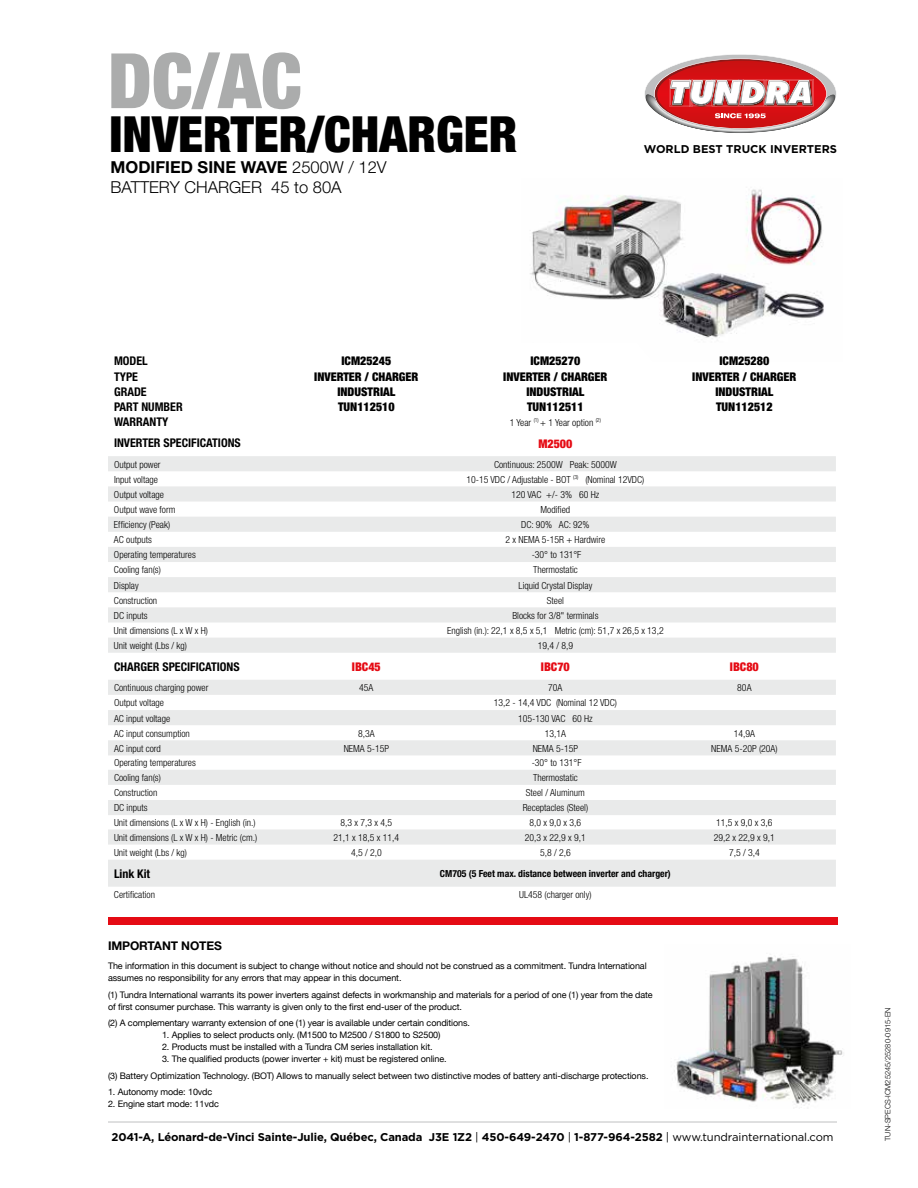
<style>
.page{position:relative;width:918px;height:1188px;background:#fff}
.page>*{position:absolute;margin:0;border:0;box-sizing:border-box;transform-origin:0 0}
.t1{font:900 condensed 76.5px "Helvetica Neue";color:#abacac}
.t2{font:900 condensed 49.95px "Helvetica Neue";color:#000}
.t3{font:300 16.5px/19.8px "Helvetica Neue";color:#000}
.t4{font:900 condensed 12px "Helvetica Neue";color:#000}
.t5{font:700 condensed 12px "Helvetica Neue";color:#000}
.t6{font:900 condensed 12px "Helvetica Neue";color:#e50b14}
.t7{font:700 12px "Helvetica Neue";letter-spacing:-.01em;color:#000}
.t8{font:700 11.25px "Gotham";letter-spacing:-.01em;color:#000}
.t9{font:300 condensed 9.75px "Helvetica Neue";color:#000}
.t10{font:700 condensed 9.75px "Helvetica Neue";color:#000}
.t11{font:9px/12px "Helvetica Neue";letter-spacing:-.01em;color:#000}
.t12{font:300 7.5px "Helvetica Neue";color:#000}
.s1{font-weight:700}
.s2{font-weight:400}
</style>
<div class="page">
<svg style="left:644px;top:54px;width:192px;height:79px"></svg>
<img style="left:674px;top:956px;width:169px;height:152px">
<div style="left:108px;top:917px;width:729px;height:7px;background:#e50b14"></div>
<hr style="left:108px;top:1122px;width:729px;height:1px;background:#bfc0c1">
<img style="left:530px;top:189px;width:294px;height:149px">
<svg style="left:108px;top:456px;width:728px;height:431px;fill:#edeeee"></svg>
<h1 class="t1" style="left:108px;top:34px;width:196px">DC/AC</h1>
<h2 class="t2" style="left:110px;top:103px;width:409px">INVERTER/CHARGER</h2>
<h3 class="t3" style="left:111px;top:157px;width:278px"><span class="s1">MODIFIED SINE WAVE</span> 2500W / 12V<br>BATTERY CHARGER 45 to 80A</h3>
<p class="t8" style="left:644px;top:142px;width:195px">WORLD BEST TRUCK INVERTERS</p>
<p class="t5" style="left:114px;top:354px;width:35px">MODEL</p>
<p class="t4" style="left:341px;top:354px;width:51px">ICM25245</p>
<p class="t4" style="left:530px;top:354px;width:51px">ICM25270</p>
<p class="t4" style="left:719px;top:354px;width:51px">ICM25280</p>
<p class="t5" style="left:114px;top:369px;width:25px">TYPE</p>
<p class="t4" style="left:314px;top:369px;width:106px">INVERTER / CHARGER</p>
<p class="t4" style="left:503px;top:369px;width:106px">INVERTER / CHARGER</p>
<p class="t4" style="left:692px;top:369px;width:106px">INVERTER / CHARGER</p>
<p class="t5" style="left:114px;top:385px;width:34px">GRADE</p>
<p class="t4" style="left:337px;top:385px;width:60px">INDUSTRIAL</p>
<p class="t4" style="left:526px;top:385px;width:60px">INDUSTRIAL</p>
<p class="t4" style="left:715px;top:385px;width:60px">INDUSTRIAL</p>
<p class="t5" style="left:114px;top:400px;width:70px">PART NUMBER</p>
<p class="t4" style="left:338px;top:400px;width:58px">TUN112510</p>
<p class="t4" style="left:527px;top:400px;width:58px">TUN112511</p>
<p class="t4" style="left:716px;top:400px;width:58px">TUN112512</p>
<p class="t5" style="left:114px;top:415px;width:56px">WARRANTY</p>
<p class="t9" style="left:510px;top:416px;width:93px">1 Year <sup>(1)</sup> + 1 Year option <sup>(2)</sup></p>
<p class="t5" style="left:114px;top:436px;width:128px">INVERTER SPECIFICATIONS</p>
<p class="t6" style="left:538px;top:436px;width:36px">M2500</p>
<p class="t9" style="left:114px;top:459px;width:48px">Output power</p>
<p class="t9" style="left:494px;top:459px;width:124px">Continuous: 2500W Peak: 5000W</p>
<p class="t9" style="left:114px;top:474px;width:46px">Input voltage</p>
<p class="t9" style="left:466px;top:474px;width:179px">10-15 VDC / Adjustable - BOT <sup>(3)</sup> (Nominal 12VDC)</p>
<p class="t9" style="left:114px;top:489px;width:52px">Output voltage</p>
<p class="t9" style="left:511px;top:489px;width:89px">120 VAC +/- 3% 60 Hz</p>
<p class="t9" style="left:114px;top:504px;width:63px">Output wave form</p>
<p class="t9" style="left:541px;top:504px;width:31px">Modified</p>
<p class="t9" style="left:114px;top:519px;width:58px">Efficiency (Peak)</p>
<p class="t9" style="left:521px;top:519px;width:70px">DC: 90% AC: 92%</p>
<p class="t9" style="left:114px;top:534px;width:39px">AC outputs</p>
<p class="t9" style="left:506px;top:534px;width:101px">2 x NEMA 5-15R + Hardwire</p>
<p class="t9" style="left:114px;top:549px;width:83px">Operating temperatures</p>
<p class="t9" style="left:532px;top:549px;width:51px">-30° to 131°F</p>
<p class="t9" style="left:114px;top:564px;width:48px">Cooling fan(s)</p>
<p class="t9" style="left:533px;top:564px;width:46px">Thermostatic</p>
<p class="t9" style="left:114px;top:580px;width:26px">Display</p>
<p class="t9" style="left:519px;top:580px;width:75px">Liquid Crystal Display</p>
<p class="t9" style="left:114px;top:595px;width:45px">Construction</p>
<p class="t9" style="left:547px;top:595px;width:19px">Steel</p>
<p class="t9" style="left:114px;top:610px;width:35px">DC inputs</p>
<p class="t9" style="left:512px;top:610px;width:88px">Blocks for 3/8" terminals</p>
<p class="t9" style="left:114px;top:625px;width:95px">Unit dimensions (L x W x H)</p>
<p class="t9" style="left:447px;top:625px;width:218px">English (in.): 22,1 x 8,5 x 5,1 Metric (cm): 51,7 x 26,5 x 13,2</p>
<p class="t9" style="left:114px;top:640px;width:75px">Unit weight (Lbs / kg)</p>
<p class="t9" style="left:538px;top:640px;width:37px">19,4 / 8,9</p>
<p class="t5" style="left:114px;top:659px;width:127px">CHARGER SPECIFICATIONS</p>
<p class="t6" style="left:352px;top:659px;width:30px">IBC45</p>
<p class="t6" style="left:541px;top:659px;width:30px">IBC70</p>
<p class="t6" style="left:730px;top:659px;width:30px">IBC80</p>
<p class="t9" style="left:114px;top:682px;width:96px">Continuous charging power</p>
<p class="t9" style="left:359px;top:682px;width:16px">45A</p>
<p class="t9" style="left:548px;top:682px;width:16px">70A</p>
<p class="t9" style="left:737px;top:682px;width:16px">80A</p>
<p class="t9" style="left:114px;top:697px;width:52px">Output voltage</p>
<p class="t9" style="left:494px;top:697px;width:125px">13,2 - 14,4 VDC (Nominal 12 VDC)</p>
<p class="t9" style="left:114px;top:712px;width:58px">AC input voltage</p>
<p class="t9" style="left:518px;top:712px;width:76px">105-130 VAC 60 Hz</p>
<p class="t9" style="left:114px;top:728px;width:77px">AC input consumption</p>
<p class="t9" style="left:358px;top:728px;width:18px">8,3A</p>
<p class="t9" style="left:545px;top:728px;width:23px">13,1A</p>
<p class="t9" style="left:734px;top:728px;width:23px">14,9A</p>
<p class="t9" style="left:114px;top:743px;width:48px">AC input cord</p>
<p class="t9" style="left:344px;top:743px;width:47px">NEMA 5-15P</p>
<p class="t9" style="left:533px;top:743px;width:47px">NEMA 5-15P</p>
<p class="t9" style="left:711px;top:743px;width:68px">NEMA 5-20P (20A)</p>
<p class="t9" style="left:114px;top:757px;width:83px">Operating temperatures</p>
<p class="t9" style="left:532px;top:757px;width:51px">-30° to 131°F</p>
<p class="t9" style="left:114px;top:772px;width:48px">Cooling fan(s)</p>
<p class="t9" style="left:533px;top:772px;width:46px">Thermostatic</p>
<p class="t9" style="left:114px;top:787px;width:45px">Construction</p>
<p class="t9" style="left:526px;top:787px;width:60px">Steel / Aluminum</p>
<p class="t9" style="left:114px;top:802px;width:35px">DC inputs</p>
<p class="t9" style="left:523px;top:802px;width:67px">Receptacles (Steel)</p>
<p class="t9" style="left:114px;top:817px;width:143px">Unit dimensions (L x W x H) - English (in.)</p>
<p class="t9" style="left:341px;top:817px;width:53px">8,3 x 7,3 x 4,5</p>
<p class="t9" style="left:530px;top:817px;width:53px">8,0 x 9,0 x 3,6</p>
<p class="t9" style="left:716px;top:817px;width:58px">11,5 x 9,0 x 3,6</p>
<p class="t9" style="left:114px;top:832px;width:145px">Unit dimensions (L x W x H) - Metric (cm.)</p>
<p class="t9" style="left:334px;top:832px;width:67px">21,1 x 18,5 x 11,4</p>
<p class="t9" style="left:525px;top:832px;width:63px">20,3 x 22,9 x 9,1</p>
<p class="t9" style="left:714px;top:832px;width:63px">29,2 x 22,9 x 9,1</p>
<p class="t9" style="left:114px;top:847px;width:75px">Unit weight (Lbs / kg)</p>
<p class="t9" style="left:351px;top:847px;width:32px">4,5 / 2,0</p>
<p class="t9" style="left:540px;top:847px;width:32px">5,8 / 2,6</p>
<p class="t9" style="left:729px;top:847px;width:32px">7,5 / 3,4</p>
<p class="t5" style="left:114px;top:866px;width:38px">Link Kit</p>
<p class="t10" style="left:440px;top:868px;width:232px">CM705 (5 Feet max. distance between inverter and charger)</p>
<p class="t9" style="left:114px;top:889px;width:43px">Certification</p>
<p class="t9" style="left:519px;top:889px;width:74px">UL458 (charger only)</p>
<p class="t7" style="left:108px;top:939px;width:115px">IMPORTANT NOTES</p>
<p class="t11" style="left:108px;top:959px;width:540px">The information in this document is subject to change without notice and should not be construed as a commitment. Tundra International assumes no responsibility for any errors that may appear in this document.</p>
<p class="t11" style="left:108px;top:988px;width:546px">(1) Tundra International warrants its power inverters against defects in workmanship and materials for a period of one (1) year from the date of first consumer purchase. This warranty is given only to the first end-user of the product.</p>
<p class="t11" style="left:108px;top:1016px;width:364px">(2) A complementary warranty extension of one (1) year is available under certain conditions.</p>
<p class="t11" style="left:162px;top:1028px;width:280px">1. Applies to select products only. (M1500 to M2500 / S1800 to S2500)</p>
<p class="t11" style="left:162px;top:1040px;width:272px">2. Products must be installed with a Tundra CM series installation kit.</p>
<p class="t11" style="left:108px;top:1050px;width:542px;line-height:16.5px;text-indent:54px">3. The qualified products (power inverter + kit) must be registered online.<br>(3) Battery Optimization Technology. (BOT) Allows to manually select between two distinctive modes of battery anti-discharge protections.</p>
<p class="t11" style="left:108px;top:1085px;width:106px">1. Autonomy mode: 10vdc</p>
<p class="t11" style="left:108px;top:1097px;width:112px">2. Engine start mode: 11vdc</p>
<p class="t8" style="left:111px;top:1129px;width:724px">2041-A, Léonard-de-Vinci Sainte-Julie, Québec, Canada J3E 1Z2 <span class="s2">|</span> 450-649-2470 <span class="s2">|</span> 1-877-964-2582 <span class="s2">| www.tundrainternational.com</span></p>
<p class="t12" style="left:883px;top:1141px;width:135px;rotate:-90deg">TUN-SPECS-ICM25245/25280-0915-EN</p>
</div>
